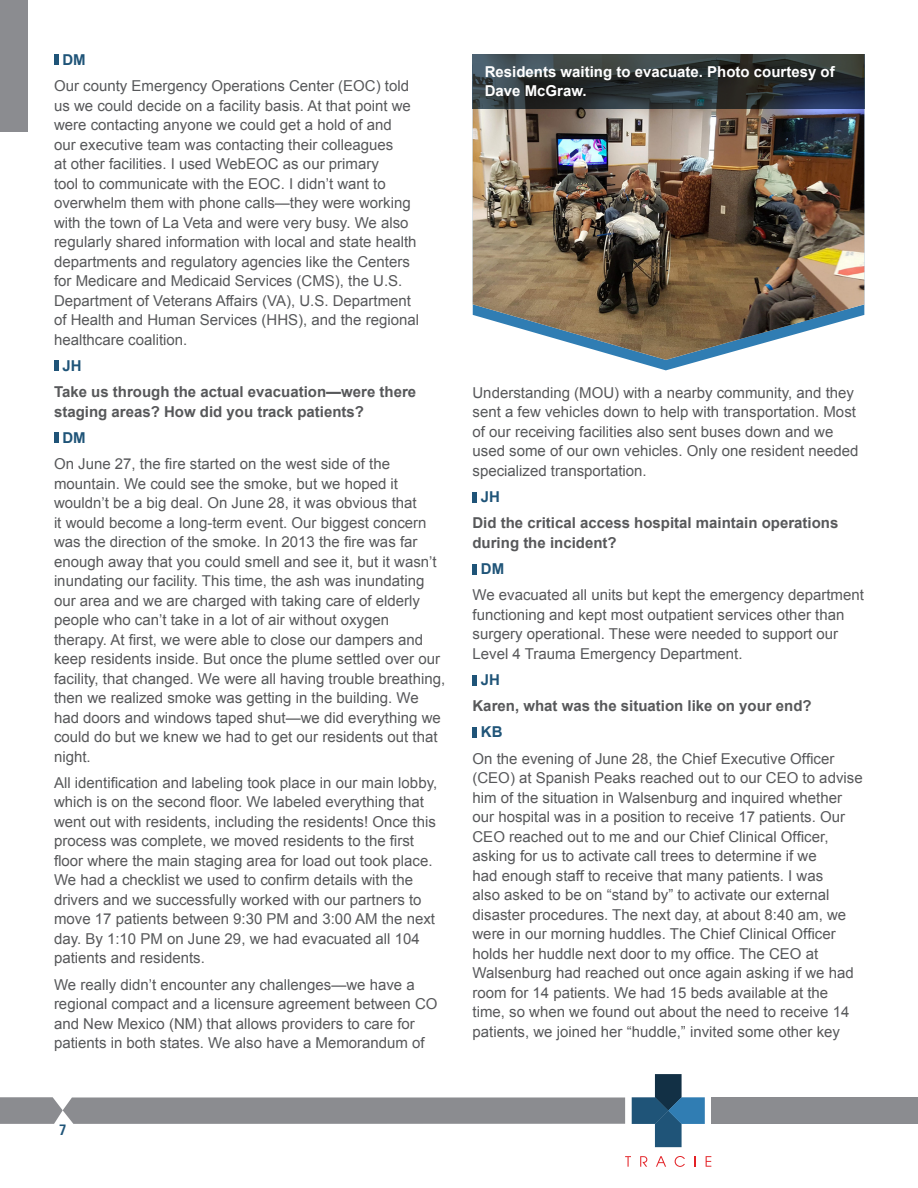
<style>
.page{position:relative;width:918px;height:1188px;background:#fff}
.page>*{position:absolute;margin:0;border:0;box-sizing:border-box;transform-origin:0 0}
.t1{font:15px/19.5px "Arial";color:#57585a}
.t2{font:700 15px/19.5px "Arial";color:#57585a}
.t3{font:700 15px/19.5px "Arial";color:#fff}
.t4{font:700 15px "Arial";color:#1f5478}
.t5{font:700 condensed 15px "Frutiger";color:#1f5478}
</style>
<div class="page">
<svg style="left:632px;top:1074px;width:73px;height:73px"></svg>
<svg style="left:625px;top:1156px;width:6px;height:11px"></svg>
<svg style="left:640px;top:1156px;width:7px;height:11px"></svg>
<svg style="left:656px;top:1156px;width:10px;height:11px"></svg>
<svg style="left:675px;top:1156px;width:10px;height:11px"></svg>
<svg style="left:706px;top:1156px;width:5px;height:11px"></svg>
<div style="left:0;top:0;width:28px;height:131px;background:#8b8c90"></div>
<svg style="left:0;top:1097px;width:625px;height:27px;background:#8f9094"></svg>
<div style="left:711px;top:1097px;width:207px;height:27px;background:#8b8c90"></div>
<hr style="left:54px;top:54px;width:4px;height:10px;background:#1f5478">
<hr style="left:54px;top:360px;width:4px;height:10px;background:#1f5478">
<hr style="left:54px;top:433px;width:4px;height:10px;background:#1f5478">
<div style="left:472px;top:492px;width:5px;height:11px;background:#1f5478"></div>
<div style="left:472px;top:565px;width:5px;height:10px;background:#1f5478"></div>
<div style="left:472px;top:676px;width:5px;height:10px;background:#1f5478"></div>
<div style="left:472px;top:727px;width:5px;height:11px;background:#1f5478"></div>
<img style="left:473px;top:109px;width:391px;height:251px">
<svg style="left:472px;top:54px;width:392px;height:55px;background:#2e363a"></svg>
<p class="t4" style="left:62px;top:50px;width:25px">DM</p>
<p class="t1" style="left:54px;top:76px;width:367px">Our county Emergency Operations Center (EOC) told us we could decide on a facility basis. At that point we were contacting anyone we could get a hold of and<br>our executive team was contacting their colleagues<br>at other facilities. I used WebEOC as our primary<br>tool to communicate with the EOC. I didn’t want to overwhelm them with phone calls—they were working with the town of La Veta and were very busy. We also regularly shared information with local and state health departments and regulatory agencies like the Centers for Medicare and Medicaid Services (CMS), the U.S.<br>Department of Veterans Affairs (VA), U.S. Department of Health and Human Services (HHS), and the regional healthcare coalition.</p>
<p class="t4" style="left:62px;top:356px;width:21px">JH</p>
<p class="t2" style="left:54px;top:383px;width:364px">Take us through the actual evacuation—were there staging areas? How did you track patients?</p>
<p class="t4" style="left:62px;top:428px;width:25px">DM</p>
<p class="t1" style="left:54px;top:454px;width:393px">On June 27, the fire started on the west side of the mountain. We could see the smoke, but we hoped it wouldn’t be a big deal. On June 28, it was obvious that<br>it would become a long-term event. Our biggest concern was the direction of the smoke. In 2013 the fire was far enough away that you could smell and see it, but it wasn’t inundating our facility. This time, the ash was inundating our area and we are charged with taking care of elderly people who can’t take in a lot of air without oxygen therapy. At first, we were able to close our dampers and keep residents inside. But once the plume settled over our facility, that changed. We were all having trouble breathing, then we realized smoke was getting in the building. We had doors and windows taped shut—we did everything we could do but we knew we had to get our residents out that night.</p>
<p class="t1" style="left:54px;top:773px;width:385px">All identification and labeling took place in our main lobby, which is on the second floor. We labeled everything that went out with residents, including the residents! Once this process was complete, we moved residents to the first floor where the main staging area for load out took place.<br>We had a checklist we used to confirm details with the drivers and we successfully worked with our partners to move 17 patients between 9:30 PM and 3:00 AM the next day. By 1:10 PM on June 29, we had evacuated all 104 patients and residents.</p>
<p class="t1" style="left:54px;top:975px;width:385px">We really didn’t encounter any challenges—we have a regional compact and a licensure agreement between CO and New Mexico (NM) that allows providers to care for patients in both states. We also have a Memorandum of</p>
<p class="t3" style="left:485px;top:62px;width:352px">Residents waiting to evacuate. Photo courtesy of<br>Dave McGraw.</p>
<p class="t1" style="left:472px;top:383px;width:388px">Understanding (MOU) with a nearby community, and they sent a few vehicles down to help with transportation. Most of our receiving facilities also sent buses down and we used some of our own vehicles. Only one resident needed specialized transportation.</p>
<p class="t4" style="left:481px;top:487px;width:21px">JH</p>
<p class="t2" style="left:472px;top:514px;width:367px">Did the critical access hospital maintain operations during the incident?</p>
<p class="t4" style="left:481px;top:559px;width:25px">DM</p>
<p class="t1" style="left:472px;top:585px;width:393px">We evacuated all units but kept the emergency department functioning and kept most outpatient services other than surgery operational. These were needed to support our Level 4 Trauma Emergency Department.</p>
<p class="t4" style="left:481px;top:670px;width:21px">JH</p>
<p class="t2" style="left:472px;top:697px;width:341px">Karen, what was the situation like on your end?</p>
<p class="t4" style="left:481px;top:722px;width:23px">KB</p>
<p class="t1" style="left:472px;top:749px;width:392px">On the evening of June 28, the Chief Executive Officer (CEO) at Spanish Peaks reached out to our CEO to advise him of the situation in Walsenburg and inquired whether our hospital was in a position to receive 17 patients. Our CEO reached out to me and our Chief Clinical Officer, asking for us to activate call trees to determine if we<br>had enough staff to receive that many patients. I was<br>also asked to be on “stand by” to activate our external disaster procedures. The next day, at about 8:40 am, we were in our morning huddles. The Chief Clinical Officer holds her huddle next door to my office. The CEO at Walsenburg had reached out once again asking if we had room for 14 patients. We had 15 beds available at the time, so when we found out about the need to receive 14 patients, we joined her “huddle,” invited some other key</p>
<p class="t5" style="left:59px;top:1121px;width:9px">7</p>
</div>
